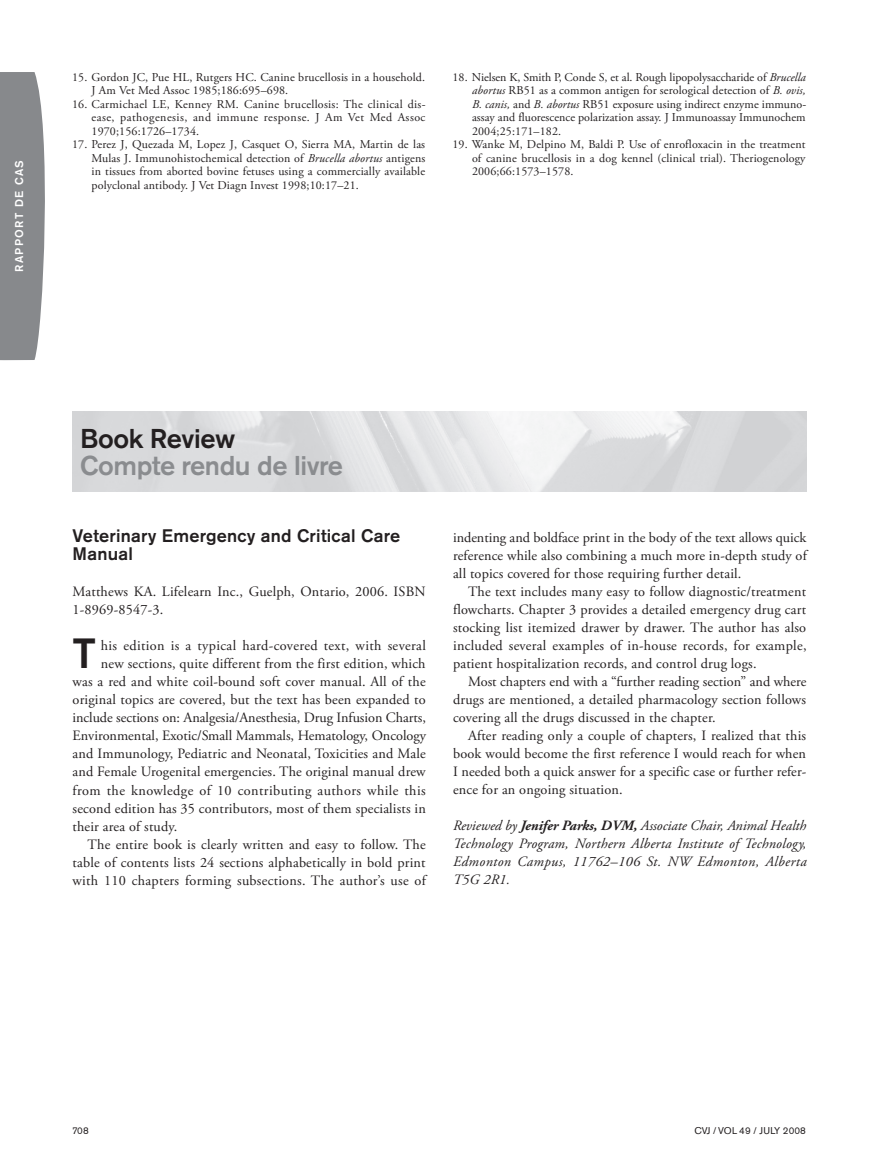
<style>
.page{position:relative;width:878px;height:1175px;background:#fff}
.page>*{position:absolute;margin:0;border:0;box-sizing:border-box;transform-origin:0 0}
.t1{font:500 41.85px "Akzidenz Grotesk BE";color:#231f20}
.t2{font:500 27px "Akzidenz Grotesk BE";letter-spacing:-.015em;color:#8a8c8f}
.t3{font:500 27px "Akzidenz Grotesk BE";letter-spacing:-.015em;color:#231f20}
.t4{font:500 18px/18px "Akzidenz Grotesk BE";letter-spacing:.015em;color:#231f20}
.t5{font:14.25px/18px "Adobe Garamond Pro";letter-spacing:.01em;color:#231f20;text-align:justify}
.t6{font:italic 14.25px/18px "Adobe Garamond Pro";letter-spacing:.03em;color:#231f20;text-align:justify}
.t7{font:14.25px "Adobe Garamond Pro";letter-spacing:.03em;color:#231f20}
.t8{font:12px/13.5px "Adobe Garamond Pro";letter-spacing:.01em;color:#231f20;text-align:justify}
.t9{font:500 11.25px "Akzidenz Grotesk BE";letter-spacing:.115em;color:#fff}
.t10{font:9.75px "Akzidenz Grotesk BE";color:#231f20}
.s1{font-style:italic}
.s2{font-weight:700}
</style>
<div class="page">
<div style="left:0;top:72px;width:45px;height:288px;background:#87898c"></div>
<img style="left:73px;top:412px;width:733px;height:80px">
<p class="t9" style="left:12px;top:272px;width:113px;rotate:-90deg">RAPPORT DE CAS</p>
<p class="t8" style="left:92px;top:71px;width:335px;text-indent:-20px">15. Gordon JC, Pue HL, Rutgers HC. Canine brucellosis in a household.<br>J Am Vet Med Assoc 1985;186:695–698.</p>
<p class="t8" style="left:92px;top:98px;width:335px;text-indent:-20px">16. Carmichael LE, Kenney RM. Canine brucellosis: The clinical dis&shy;ease, pathogenesis, and immune response. J Am Vet Med Assoc 1970;156:1726–1734.</p>
<p class="t8" style="left:92px;top:138px;width:335px;text-indent:-20px">17. Perez J, Quezada M, Lopez J, Casquet O, Sierra MA, Martin de las Mulas J. Immunohistochemical detection of <span class="s1">Brucella abortus</span> antigens in tissues from aborted bovine fetuses using a commercially available polyclonal antibody. J Vet Diagn Invest 1998;10:17–21.</p>
<p class="t8" style="left:472px;top:71px;width:336px;text-indent:-20px">18. Nielsen K, Smith P, Conde S, et al. Rough lipopolysaccharide of <span class="s1">Brucella abortus</span> RB51 as a common antigen for serological detection of <span class="s1">B. ovis, B. canis,</span> and <span class="s1">B. abortus</span> RB51 exposure using indirect enzyme immuno&shy;assay and fluorescence polarization assay. J Immunoassay Immunochem 2004;25:171–182.</p>
<p class="t8" style="left:472px;top:138px;width:335px;text-indent:-20px">19. Wanke M, Delpino M, Baldi P. Use of enrofloxacin in the treatment of canine brucellosis in a dog kennel (clinical trial). Theriogenology 2006;66:1573–1578.</p>
<h2 class="t3" style="left:80px;top:422px;width:157px">Book Review</h2>
<h2 class="t2" style="left:80px;top:449px;width:264px">Compte rendu de livre</h2>
<p class="t4" style="left:73px;top:527px;width:329px">Veterinary Emergency and Critical Care<br>Manual</p>
<p class="t5" style="left:73px;top:583px;width:354px">Matthews KA. Lifelearn Inc., Guelph, Ontario, 2006. ISBN<br>1-8969-8547-3.</p>
<h1 class="t1" style="left:73px;top:628px;width:25px">T</h1>
<p class="t5" style="left:101px;top:637px;width:326px">his edition is a typical hard-covered text, with several</p>
<p class="t5" style="left:101px;top:655px;width:326px">new sections, quite different from the first edition, which</p>
<p class="t5" style="left:73px;top:673px;width:354px">was a red and white coil-bound soft cover manual. All of the</p>
<p class="t5" style="left:73px;top:691px;width:354px">original topics are covered, but the text has been expanded to</p>
<p class="t5" style="left:73px;top:709px;width:355px">include sections on: Analgesia/Anesthesia, Drug Infusion Charts,</p>
<p class="t5" style="left:73px;top:727px;width:355px">Environmental, Exotic/Small Mammals, Hematology, Oncology</p>
<p class="t5" style="left:73px;top:745px;width:354px">and Immunology, Pediatric and Neonatal, Toxicities and Male</p>
<p class="t5" style="left:73px;top:763px;width:354px">and Female Urogenital emergencies. The original manual drew</p>
<p class="t7" style="left:73px;top:781px;width:354px">from the knowledge of 10 contributing authors while this</p>
<p class="t5" style="left:73px;top:799px;width:355px">second edition has 35 contributors, most of them specialists in</p>
<p class="t5" style="left:73px;top:817px;width:106px">their area of study.</p>
<p class="t5" style="left:88px;top:835px;width:339px">The entire book is clearly written and easy to follow. The</p>
<p class="t5" style="left:73px;top:853px;width:354px">table of contents lists 24 sections alphabetically in bold print</p>
<p class="t5" style="left:73px;top:871px;width:355px">with 110 chapters forming subsections. The author’s use of</p>
<p class="t5" style="left:453px;top:528px;width:355px">indenting and boldface print in the body of the text allows quick reference while also combining a much more in-depth study of all topics covered for those requiring further detail.</p>
<p class="t5" style="left:453px;top:582px;width:355px;text-indent:15px">The text includes many easy to follow diagnostic/treatment flowcharts. Chapter 3 provides a detailed emergency drug cart stocking list itemized drawer by drawer. The author has also included several examples of in-house records, for example, patient hospitalization records, and control drug logs.</p>
<p class="t5" style="left:453px;top:672px;width:355px;text-indent:15px">Most chapters end with a “further reading section” and where drugs are mentioned, a detailed pharmacology section follows covering all the drugs discussed in the chapter.</p>
<p class="t5" style="left:453px;top:726px;width:355px;text-indent:15px">After reading only a couple of chapters, I realized that this book would become the first reference I would reach for when I needed both a quick answer for a specific case or further refer&shy;ence for an ongoing situation.</p>
<p class="t6" style="left:453px;top:816px;width:355px">Reviewed by <span class="s2">Jenifer Parks, DVM,</span> Associate Chair, Animal Health Technology Program, Northern Alberta Institute of Technology, Edmonton Campus, 11762–106 St. NW Edmonton, Alberta T5G 2R1.</p>
<p class="t10" style="left:72px;top:1125px;width:18px">708</p>
<p class="t10" style="left:694px;top:1125px;width:113px">CVJ / VOL 49 / JULY 2008</p>
</div>
